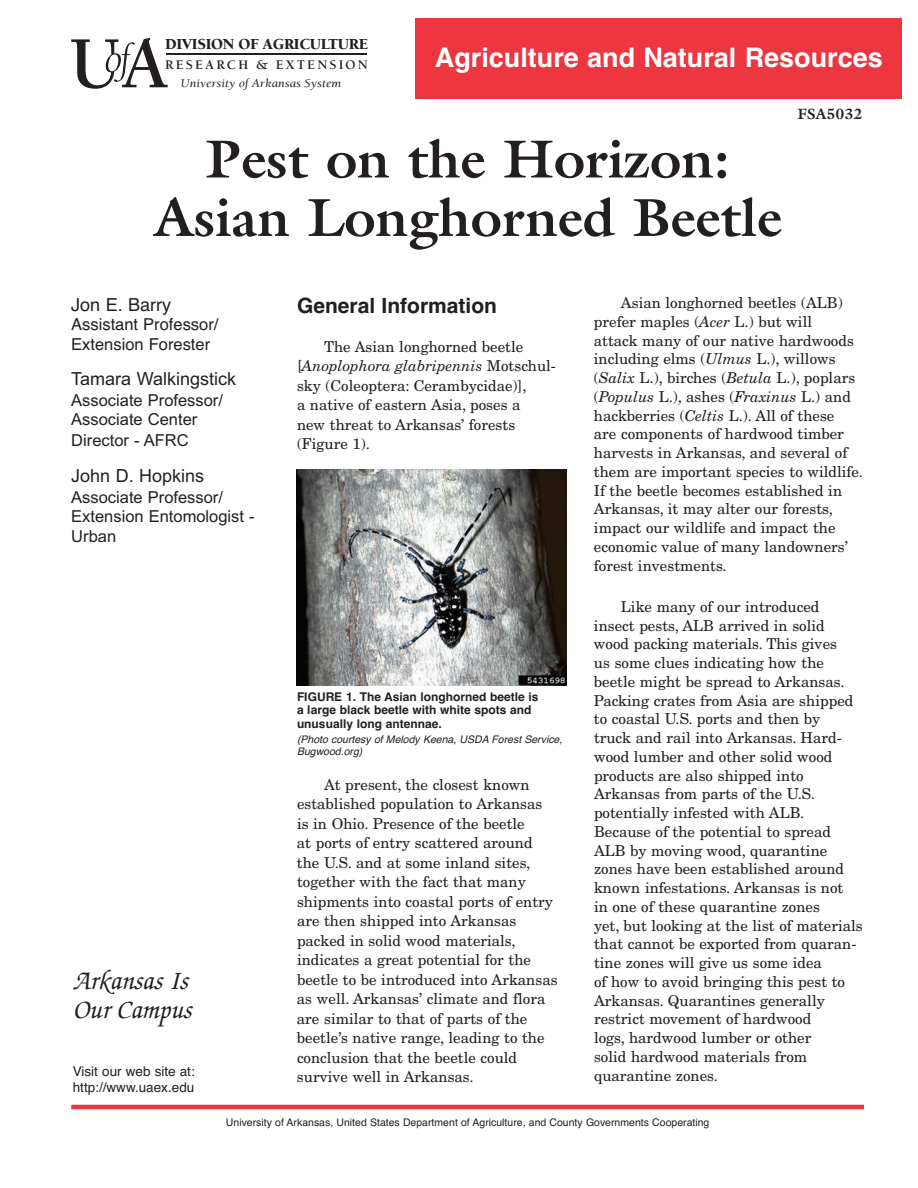
<style>
.page{position:relative;width:918px;height:1188px;background:#fff}
.page>*{position:absolute;margin:0;border:0;box-sizing:border-box;transform-origin:0 0}
.t1{font:700 54px/58.5px "Galliard";color:#231f20;text-align:center}
.t2{font:700 27px "Helvetica";color:#fff}
.t3{font:italic 500 27px/28.5px "Zapf Chancery";color:#231f20}
.t4{font:700 21px "Helvetica";color:#231f20}
.t5{font:18px "Arial";color:#231f20}
.t6{font:18px "Helvetica";color:#231f20}
.t7{font:16.5px/20.4px "Arial";color:#231f20}
.t8{font:16.5px/19.5px "Helvetica";color:#231f20}
.t9{font:900 15.75px "Berkeley";letter-spacing:-.02em;color:#231f20}
.t10{font:15px/18.8px "New Century Schlbk";color:#231f20}
.t11{font:700 15px "Galliard";color:#231f20}
.t12{font:13.5px/16.2px "Helvetica";color:#231f20}
.t13{font:700 13.5px "Berkeley";letter-spacing:.155em;color:#231f20}
.t14{font:italic 12.15px "Berkeley";color:#231f20;scale:1.09 1}
.t15{font:700 12px/13.5px "Helvetica";color:#231f20}
.t16{font:10.5px "Helvetica";color:#231f20}
.t17{font:italic 10.5px/12px "Helvetica";color:#231f20}
.s1{font-style:italic}
</style>
<div class="page">
<hr style="left:71px;top:1105px;width:793px;height:4px;background:#ee3640">
<hr style="left:166px;top:54px;width:201px;height:1px;background:#231f20">
<svg style="left:71px;top:38px;width:97px;height:51px"></svg>
<div style="left:416px;top:18px;width:486px;height:81px;background:#ee3640"></div>
<img style="left:297px;top:469px;width:270px;height:217px">
<h5 class="t9" style="left:165px;top:37px;width:205px">DIVISION OF AGRICULTURE</h5>
<h6 class="t13" style="left:165px;top:60px;width:204px">RESEARCH &amp; EXTENSION</h6>
<p class="t14" style="left:181px;top:78px;width:149px">University of Arkansas System</p>
<p class="t2" style="left:435px;top:42px;width:449px">Agriculture and Natural Resources</p>
<h5 class="t11" style="left:797px;top:105px;width:67px">FSA5032</h5>
<h1 class="t1" style="left:154px;top:130px;width:630px">Pest on the Horizon:<br>Asian Longhorned Beetle</h1>
<p class="t6" style="left:71px;top:294px;width:102px">Jon E. Barry</p>
<p class="t8" style="left:71px;top:315px;width:149px">Assistant Professor/<br>Extension Forester</p>
<p class="t5" style="left:71px;top:368px;width:166px">Tamara Walkingstick</p>
<p class="t7" style="left:71px;top:390px;width:153px">Associate Professor/<br>Associate Center<br>Director - AFRC</p>
<p class="t5" style="left:71px;top:465px;width:135px">John D. Hopkins</p>
<p class="t7" style="left:71px;top:487px;width:185px;line-height:19.8px">Associate Professor/<br>Extension Entomologist -<br>Urban</p>
<p class="t3" style="left:73px;top:969px;width:120px">Arkansas Is<br>Our Campus</p>
<p class="t12" style="left:73px;top:1063px;width:124px">Visit our web site at: http://www.uaex.edu</p>
<h2 class="t4" style="left:297px;top:293px;width:202px">General Information</h2>
<p class="t10" style="left:297px;top:338px;width:260px;line-height:19.5px;text-indent:27px">The Asian longhorned beetle [<span class="s1">Anoplophora glabripennis</span> Motschul&shy;sky (Coleoptera: Cerambycidae)],<br>a native of eastern Asia, poses a<br>new threat to Arkansas’ forests (Figure 1).</p>
<p class="t15" style="left:297px;top:690px;width:243px">FIGURE 1. The Asian longhorned beetle is a large black beetle with white spots and unusually long antennae.</p>
<p class="t17" style="left:297px;top:733px;width:267px">(Photo courtesy of Melody Keena, USDA Forest Service,<br>Bugwood.org)</p>
<p class="t10" style="left:297px;top:776px;width:262px;line-height:19.5px;text-indent:27px">At present, the closest known established population to Arkansas is in Ohio. Presence of the beetle<br>at ports of entry scattered around the U.S. and at some inland sites, together with the fact that many shipments into coastal ports of entry are then shipped into Arkansas packed in solid wood materials, indicates a great potential for the beetle to be introduced into Arkansas as well. Arkansas’ climate and flora are similar to that of parts of the beetle’s native range, leading to the conclusion that the beetle could survive well in Arkansas.</p>
<p class="t10" style="left:594px;top:295px;width:271px;text-indent:27px">Asian longhorned beetles (ALB) prefer maples (<span class="s1">Acer</span> L.) but will<br>attack many of our native hardwoods including elms (<span class="s1">Ulmus</span> L.), willows (<span class="s1">Salix</span> L.), birches (<span class="s1">Betula</span> L.), poplars (<span class="s1">Populus</span> L.), ashes (<span class="s1">Fraxinus</span> L.) and hackberries (<span class="s1">Celtis</span> L.). All of these<br>are components of hardwood timber harvests in Arkansas, and several of them are important species to wildlife.<br>If the beetle becomes established in Arkansas, it may alter our forests, impact our wildlife and impact the economic value of many landowners’ forest investments.</p>
<p class="t10" style="left:594px;top:599px;width:270px;text-indent:27px">Like many of our introduced insect pests, ALB arrived in solid wood packing materials. This gives<br>us some clues indicating how the beetle might be spread to Arkansas.<br>Packing crates from Asia are shipped to coastal U.S. ports and then by<br>truck and rail into Arkansas. Hard&shy;wood lumber and other solid wood products are also shipped into<br>Arkansas from parts of the U.S. potentially infested with ALB.<br>Because of the potential to spread<br>ALB by moving wood, quarantine zones have been established around known infestations. Arkansas is not<br>in one of these quarantine zones<br>yet, but looking at the list of materials that cannot be exported from quaran&shy;tine zones will give us some idea<br>of how to avoid bringing this pest to<br>Arkansas. Quarantines generally restrict movement of hardwood<br>logs, hardwood lumber or other<br>solid hardwood materials from quarantine zones.</p>
<p class="t16" style="left:226px;top:1116px;width:485px">University of Arkansas, United States Department of Agriculture, and County Governments Cooperating</p>
</div>
